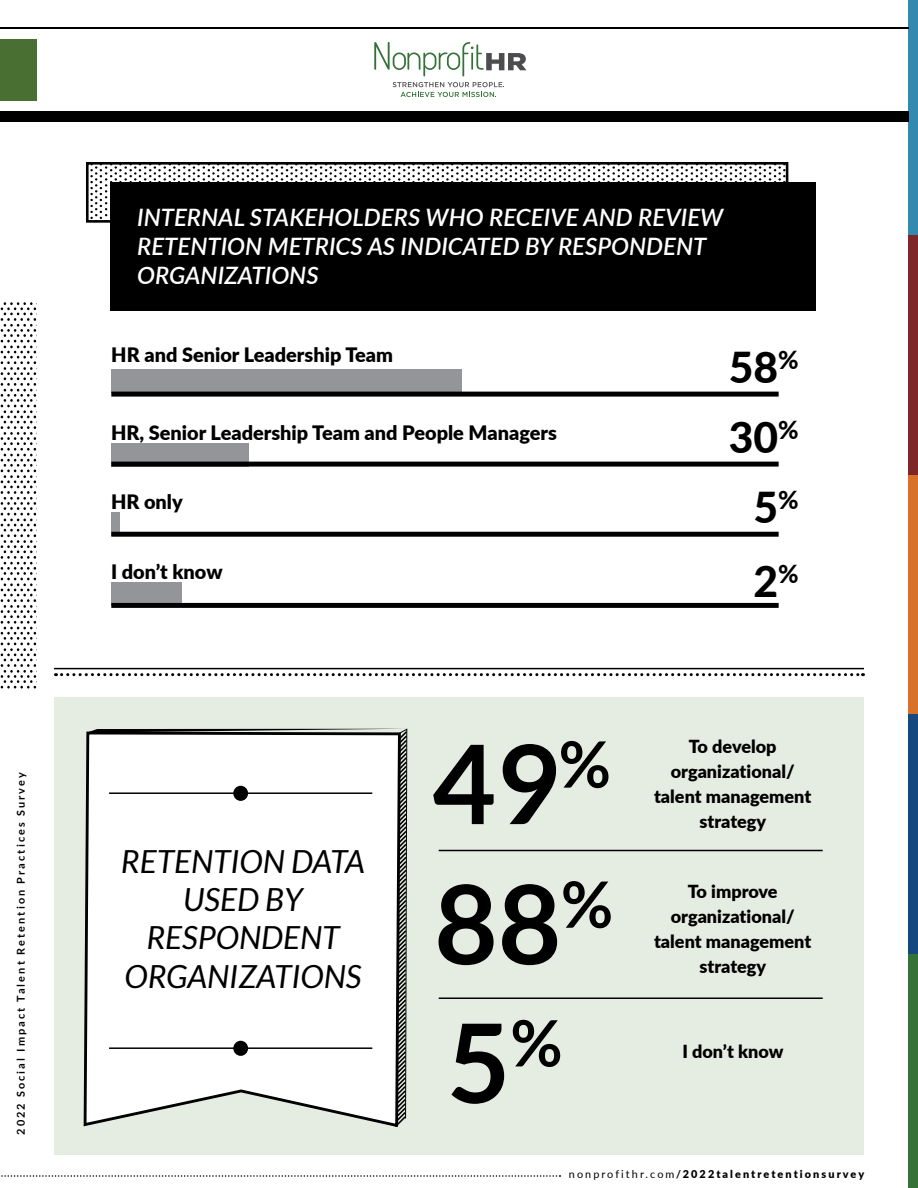
<style>
.page{position:relative;width:918px;height:1188px;background:#fff}
.page>*{position:absolute;margin:0;border:0;box-sizing:border-box;transform-origin:0 0}
.t1{font:700 109.65px/139.4px "Lato";color:#000;text-align:justify}
.t2{font:800 42.6px "Lato";color:#000}
.t3{font:italic 31.8px/38.2px "Lato";color:#000;text-align:center}
.t4{font:800 24.9px "Lato";color:#000}
.t5{font:italic 600 24px/28.8px "Lato";color:#fff}
.t6{font:900 19.95px "Lato";color:#000}
.t7{font:900 18px/25px "Lato";color:#000;text-align:center}
.t8{font:700 10.8px "Lato";letter-spacing:.19em;color:#000}
.t9{font:900 10.8px "Lato";letter-spacing:.19em;color:#000}
.s1{font-weight:400}
.s2{font-weight:700}
</style>
<div class="page">
<svg style="left:1px;top:302px;width:35px;height:386px"></svg>
<div style="left:0;top:39px;width:36px;height:62px;background:#4a6f33"></div>
<svg style="left:1px;top:1175px;width:559px;height:2px"></svg>
<div style="left:908px;top:954px;width:10px;height:234px;background:#347238"></div>
<div style="left:908px;top:475px;width:10px;height:239px;background:#d8722b"></div>
<div style="left:908px;top:0;width:10px;height:236px;background:#3389af"></div>
<div style="left:908px;top:714px;width:10px;height:240px;background:#14487f"></div>
<div style="left:908px;top:235px;width:10px;height:240px;background:#7f2629"></div>
<hr style="left:0;top:27px;width:908px;height:2px;background:#000">
<div style="left:0;top:111px;width:908px;height:11px;background:#000"></div>
<div style="left:54px;top:697px;width:810px;height:458px;background:#e5ece1"></div>
<svg style="left:90px;top:166px;width:694px;height:53px"></svg>
<div style="left:86px;top:162px;width:702px;height:61px;border:3px solid #000"></div>
<div style="left:110px;top:182px;width:705px;height:128px;background:#000"></div>
<svg style="left:56px;top:673px;width:807px;height:3px"></svg>
<hr style="left:54px;top:668px;width:810px;height:1px;background:#000">
<hr style="left:439px;top:850px;width:384px;height:1px;background:#000">
<hr style="left:439px;top:998px;width:384px;height:1px;background:#000">
<div style="left:111px;top:443px;width:138px;height:23px;background:#939598"></div>
<div style="left:111px;top:462px;width:668px;height:5px;background:#000"></div>
<div style="left:111px;top:369px;width:351px;height:23px;background:#939598"></div>
<div style="left:111px;top:392px;width:668px;height:5px;background:#000"></div>
<div style="left:111px;top:582px;width:71px;height:23px;background:#939598"></div>
<div style="left:111px;top:603px;width:668px;height:5px;background:#000"></div>
<div style="left:111px;top:513px;width:9px;height:23px;background:#939598"></div>
<div style="left:111px;top:532px;width:668px;height:5px;background:#000"></div>
<svg style="left:83px;top:731px;width:4px;height:396px"></svg>
<svg style="left:87px;top:729px;width:321px;height:398px;background:#f2f2f2"></svg>
<div style="left:233px;top:1041px;width:15px;height:15px;background:#000;border-radius:50%"></div>
<hr style="left:109px;top:1047px;width:263px;height:2px;background:#000">
<div style="left:233px;top:786px;width:15px;height:15px;background:#000;border-radius:50%"></div>
<hr style="left:109px;top:792px;width:263px;height:2px;background:#000">
<svg style="left:393px;top:82px;width:111px;height:15px"></svg>
<svg style="left:374px;top:42px;width:153px;height:34px"></svg>
<p class="t8" style="left:15px;top:1135px;width:364px;rotate:-90deg">2022 Social Impact Talent Retention Practices Survey</p>
<h3 class="t5" style="left:137px;top:202px;width:588px">INTERNAL STAKEHOLDERS WHO RECEIVE AND REVIEW<br>RETENTION METRICS AS INDICATED BY RESPONDENT<br>ORGANIZATIONS</h3>
<p class="t6" style="left:111px;top:340px;width:283px">HR and Senior Leadership Team</p>
<h3 class="t4" style="left:778px;top:341px;width:22px">%</h3>
<h2 class="t2" style="left:729px;top:336px;width:51px">58</h2>
<p class="t6" style="left:111px;top:417px;width:447px">HR, Senior Leadership Team and People Managers</p>
<h3 class="t4" style="left:778px;top:411px;width:22px">%</h3>
<h2 class="t2" style="left:729px;top:406px;width:51px">30</h2>
<p class="t6" style="left:111px;top:487px;width:73px">HR only</p>
<h3 class="t4" style="left:778px;top:482px;width:22px">%</h3>
<h2 class="t2" style="left:753px;top:476px;width:26px">5</h2>
<p class="t6" style="left:111px;top:557px;width:113px">I don’t know</p>
<h3 class="t4" style="left:778px;top:555px;width:22px">%</h3>
<h2 class="t2" style="left:753px;top:550px;width:26px">2</h2>
<h3 class="t3" style="left:121px;top:843px;width:246px">RETENTION DATA<br>USED BY<br>RESPONDENT<br>ORGANIZATIONS</h3>
<h1 class="t1" style="left:432px;top:713px;width:182px">49<sup>% </sup>88<sup>% </sup>5<sup>%</sup></h1>
<p class="t7" style="left:654px;top:733px;width:159px">To develop organizational/ talent management strategy</p>
<p class="t7" style="left:654px;top:878px;width:159px">To improve organizational/ talent management strategy</p>
<p class="t7" style="left:682px;top:1038px;width:103px">I don’t know</p>
<p class="t9" style="left:569px;top:1166px;width:297px"><span class="s1">nonprofithr.com</span><span class="s2">/</span>2022talentretentionsurvey</p>
</div>
